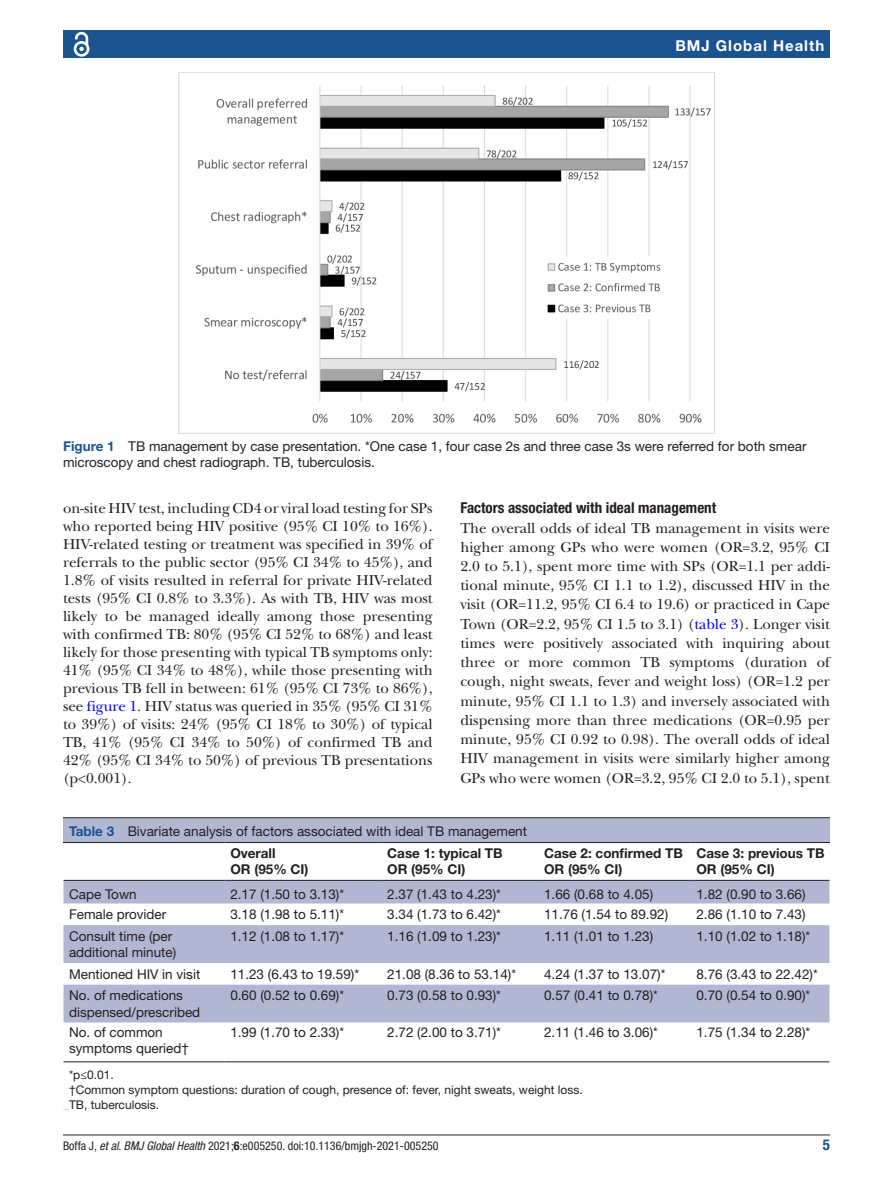
<style>
.page{position:relative;width:893px;height:1191px;background:#fff}
.page>*{position:absolute;margin:0;border:0;box-sizing:border-box;transform-origin:0 0}
.t1{font:15px/18px "New Baskerville";color:#231f20;text-align:justify}
.t2{font:700 condensed 15px "Helvetica Neue LT Std";color:#231f20}
.t3{font:700 15px "Helvetica Neue LT Std";letter-spacing:.065em;color:#fff}
.t4{font:700 condensed 15px "Helvetica Neue LT Std";color:#1b5391}
.t5{font:13.5px/16.2px "Helvetica Neue LT Std";color:#231f20}
.t6{font:700 13.5px/16.2px "Helvetica Neue LT Std";color:#231f20}
.t7{font:12px/15px "Helvetica Neue LT Std";color:#231f20}
.t8{font:condensed 12px "Helvetica Neue LT Std";color:#231f20}
.s1{font-weight:700;color:#1b5391}
.s2{color:#00f}
.s3{font-weight:700}
.s4{font-style:italic}
</style>
<div class="page">
<hr style="left:63px;top:1134px;width:767px;height:1px;background:#231f20">
<div style="left:63px;top:31px;width:767px;height:27px;background:#1b5391"></div>
<svg style="left:73px;top:31px;width:17px;height:26px"></svg>
<img style="left:178px;top:73px;width:537px;height:360px">
<div style="left:63px;top:818px;width:767px;height:291px;background:#b1b7d3"></div>
<hr style="left:63px;top:817px;width:767px;height:1px;background:#231f20">
<svg style="left:64px;top:843px;width:766px;height:266px;fill:#fff"></svg>
<hr style="left:63px;top:842px;width:161px;height:1px;background:#231f20">
<hr style="left:63px;top:880px;width:161px;height:1px;background:#231f20">
<hr style="left:224px;top:842px;width:157px;height:1px;background:#231f20">
<hr style="left:224px;top:880px;width:157px;height:1px;background:#231f20">
<hr style="left:381px;top:842px;width:157px;height:1px;background:#231f20">
<hr style="left:381px;top:880px;width:157px;height:1px;background:#231f20">
<hr style="left:538px;top:842px;width:152px;height:1px;background:#231f20">
<hr style="left:538px;top:880px;width:152px;height:1px;background:#231f20">
<hr style="left:690px;top:842px;width:140px;height:1px;background:#231f20">
<hr style="left:690px;top:880px;width:140px;height:1px;background:#231f20">
<hr style="left:224px;top:1061px;width:157px;height:1px;background:#231f20">
<hr style="left:381px;top:1061px;width:157px;height:1px;background:#231f20">
<hr style="left:538px;top:1061px;width:152px;height:1px;background:#231f20">
<hr style="left:63px;top:1061px;width:161px;height:1px;background:#231f20">
<hr style="left:690px;top:1061px;width:140px;height:1px;background:#231f20">
<hr style="left:63px;top:843px;width:1px;height:37px;background:#fff">
<svg style="left:63px;top:880px;width:1px;height:45px"></svg>
<hr style="left:63px;top:925px;width:1px;height:38px;background:#fff">
<svg style="left:63px;top:963px;width:1px;height:21px"></svg>
<hr style="left:63px;top:984px;width:1px;height:38px;background:#fff">
<hr style="left:63px;top:1022px;width:1px;height:39px;background:#fff">
<hr style="left:63px;top:1061px;width:1px;height:48px;background:#fff">
<hr style="left:69px;top:1078px;width:761px;height:2px;background:#fff">
<hr style="left:69px;top:1093px;width:761px;height:2px;background:#fff">
<hr style="left:69px;top:1108px;width:761px;height:2px;background:#fff">
<p class="t3" style="left:675px;top:36px;width:150px">BMJ Global Health</p>
<p class="t5" style="left:63px;top:438px;width:745px"><span class="s1">Figure 1</span> TB management by case presentation. *One case 1, four case 2s and three case 3s were referred for both smear microscopy and chest radiograph. TB, tuberculosis.</p>
<p class="t1" style="left:63px;top:499px;width:371px">on-site HIV test, including CD4 or viral load testing for SPs who reported being HIV positive (95% CI 10% to 16%).<br>HIV-related testing or treatment was specified in 39% of referrals to the public sector (95% CI 34% to 45%), and 1.8% of visits resulted in referral for private HIV-related tests (95% CI 0.8% to 3.3%). As with TB, HIV was most likely to be managed ideally among those presenting with confirmed TB: 80% (95% CI 52% to 68%) and least likely for those presenting with typical TB symptoms only:<br>41% (95% CI 34% to 48%), while those presenting with previous TB fell in between: 61% (95% CI 73% to 86%), see <span class="s2">figure 1</span>. HIV status was queried in 35% (95% CI 31% to 39%) of visits: 24% (95% CI 18% to 30%) of typical TB, 41% (95% CI 34% to 50%) of confirmed TB and 42% (95% CI 34% to 50%) of previous TB presentations (p&lt;0.001).</p>
<p class="t2" style="left:460px;top:499px;width:257px">Factors associated with ideal management</p>
<p class="t1" style="left:460px;top:518px;width:371px;line-height:19.2px">The overall odds of ideal TB management in visits were higher among GPs who were women (OR=3.2, 95% CI 2.0 to 5.1), spent more time with SPs (OR=1.1 per addi&shy;tional minute, 95% CI 1.1 to 1.2), discussed HIV in the visit (OR=11.2, 95% CI 6.4 to 19.6) or practiced in Cape Town (OR=2.2, 95% CI 1.5 to 3.1) (<span class="s2">table 3</span>). Longer visit times were positively associated with inquiring about three or more common TB symptoms (duration of cough, night sweats, fever and weight loss) (OR=1.2 per minute, 95% CI 1.1 to 1.3) and inversely associated with dispensing more than three medications (OR=0.95 per minute, 95% CI 0.92 to 0.98). The overall odds of ideal HIV management in visits were similarly higher among GPs who were women (OR=3.2, 95% CI 2.0 to 5.1), spent</p>
<p class="t5" style="left:230px;top:820px;width:298px;line-height:22px;text-indent:-161px"><span class="s1">Table 3</span> Bivariate analysis of factors associated with ideal TB management<br><span class="s3">Overall</span></p>
<p class="t6" style="left:230px;top:861px;width:80px">OR (95% CI)</p>
<p class="t6" style="left:387px;top:845px;width:117px">Case 1: typical TB<br>OR (95% CI)</p>
<p class="t6" style="left:544px;top:845px;width:140px">Case 2: confirmed TB<br>OR (95% CI)</p>
<p class="t6" style="left:696px;top:845px;width:130px">Case 3: previous TB<br>OR (95% CI)</p>
<p class="t5" style="left:69px;top:886px;width:69px">Cape Town</p>
<p class="t5" style="left:230px;top:886px;width:115px">2.17 (1.50 to 3.13)*</p>
<p class="t5" style="left:387px;top:886px;width:115px">2.37 (1.43 to 4.23)*</p>
<p class="t5" style="left:544px;top:886px;width:111px">1.66 (0.68 to 4.05)</p>
<p class="t5" style="left:696px;top:886px;width:111px">1.82 (0.90 to 3.66)</p>
<p class="t5" style="left:69px;top:906px;width:99px">Female provider</p>
<p class="t5" style="left:230px;top:906px;width:115px">3.18 (1.98 to 5.11)*</p>
<p class="t5" style="left:387px;top:906px;width:115px">3.34 (1.73 to 6.42)*</p>
<p class="t5" style="left:544px;top:906px;width:126px">11.76 (1.54 to 89.92)</p>
<p class="t5" style="left:696px;top:906px;width:111px">2.86 (1.10 to 7.43)</p>
<p class="t5" style="left:69px;top:927px;width:109px">Consult time (per additional minute)</p>
<p class="t5" style="left:230px;top:927px;width:115px">1.12 (1.08 to 1.17)*</p>
<p class="t5" style="left:387px;top:927px;width:115px">1.16 (1.09 to 1.23)*</p>
<p class="t5" style="left:544px;top:927px;width:111px">1.11 (1.01 to 1.23)</p>
<p class="t5" style="left:696px;top:927px;width:115px">1.10 (1.02 to 1.18)*</p>
<p class="t5" style="left:69px;top:965px;width:133px">Mentioned HIV in visit</p>
<p class="t5" style="left:230px;top:965px;width:130px">11.23 (6.43 to 19.59)*</p>
<p class="t5" style="left:387px;top:965px;width:130px">21.08 (8.36 to 53.14)*</p>
<p class="t5" style="left:544px;top:965px;width:123px">4.24 (1.37 to 13.07)*</p>
<p class="t5" style="left:696px;top:965px;width:123px">8.76 (3.43 to 22.42)*</p>
<p class="t5" style="left:69px;top:987px;width:133px">No. of medications dispensed/prescribed</p>
<p class="t5" style="left:230px;top:987px;width:115px">0.60 (0.52 to 0.69)*</p>
<p class="t5" style="left:387px;top:987px;width:115px">0.73 (0.58 to 0.93)*</p>
<p class="t5" style="left:544px;top:987px;width:115px">0.57 (0.41 to 0.78)*</p>
<p class="t5" style="left:696px;top:987px;width:115px">0.70 (0.54 to 0.90)*</p>
<p class="t5" style="left:69px;top:1023px;width:122px">No. of common symptoms queried†</p>
<p class="t5" style="left:230px;top:1023px;width:115px">1.99 (1.70 to 2.33)*</p>
<p class="t5" style="left:387px;top:1023px;width:115px">2.72 (2.00 to 3.71)*</p>
<p class="t5" style="left:544px;top:1023px;width:115px">2.11 (1.46 to 3.06)*</p>
<p class="t5" style="left:696px;top:1023px;width:115px">1.75 (1.34 to 2.28)*</p>
<p class="t7" style="left:69px;top:1067px;width:515px">*p≤0.01.<br>†Common symptom questions: duration of cough, presence of: fever, night sweats, weight loss.<br>TB, tuberculosis.</p>
<p class="t8" style="left:63px;top:1138px;width:377px">Boffa J, <span class="s4">et al</span>. <span class="s4">BMJ Global Health</span> 2021;<span class="s3">6</span>:e005250. doi:10.1136/bmjgh-2021-005250</p>
<p class="t4" style="left:823px;top:1135px;width:9px">5</p>
</div>
